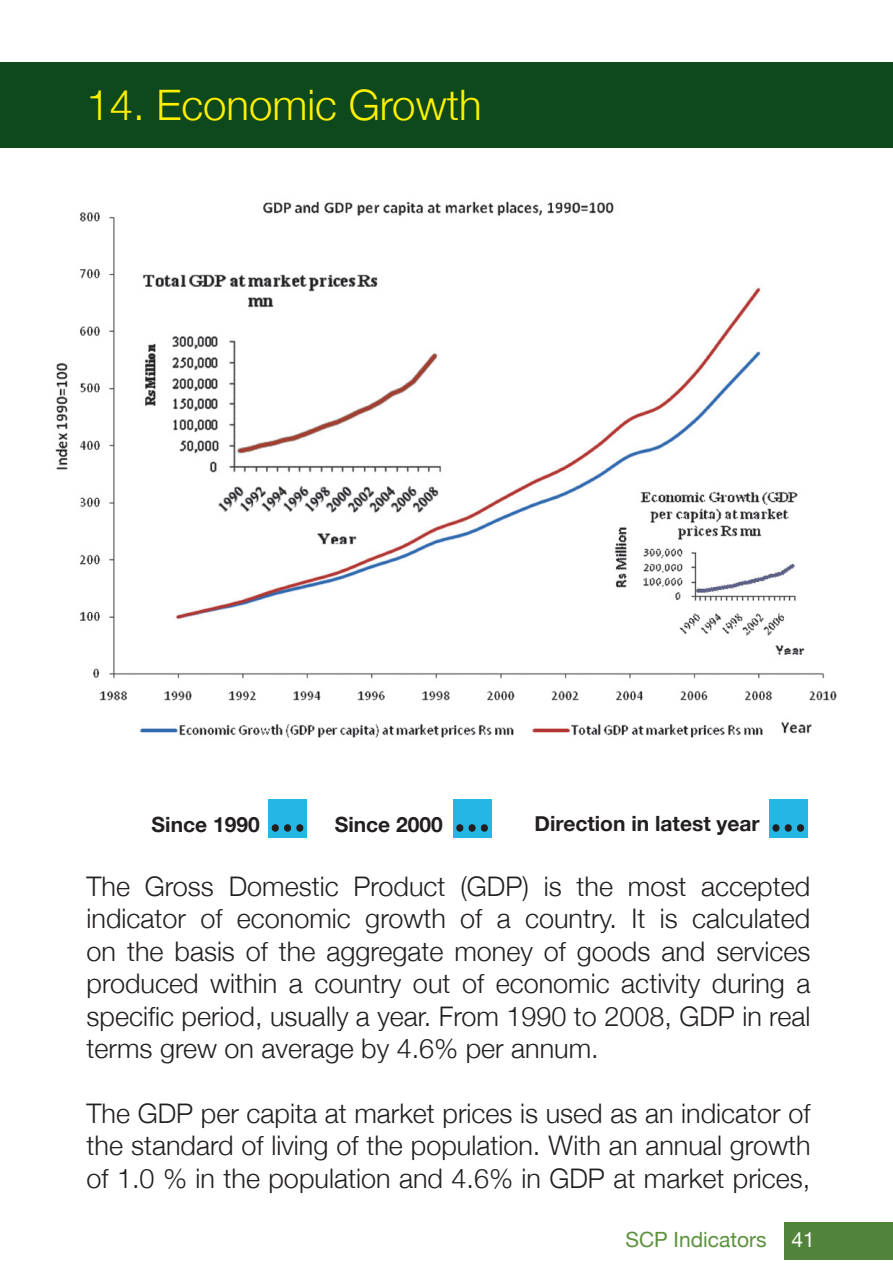
<style>
.page{position:relative;width:893px;height:1276px;background:#fff}
.page>*{position:absolute;margin:0;border:0;box-sizing:border-box;transform-origin:0 0}
.t1{font:300 42px "Helvetica Neue";color:#fff101}
.t2{font:300 27px/32.4px "Helvetica Neue";color:#231f20;text-align:justify}
.t3{font:700 21px "Helvetica Neue";color:#231f20}
.t4{font:21px "Helvetica Neue";color:#5c913e}
.s1{color:#fff}
</style>
<div class="page">
<div style="left:785px;top:1222px;width:108px;height:37px;background:#51843a"></div>
<img style="left:55px;top:201px;width:782px;height:537px">
<div style="left:0;top:62px;width:893px;height:85px;background:#0e481d"></div>
<div style="left:453px;top:799px;width:39px;height:39px;background:#26b6e4"></div>
<div style="left:456px;top:824px;width:7px;height:7px;background:#231f20;border-radius:50%"></div>
<div style="left:469px;top:824px;width:7px;height:7px;background:#231f20;border-radius:50%"></div>
<div style="left:481px;top:824px;width:7px;height:7px;background:#231f20;border-radius:50%"></div>
<div style="left:769px;top:799px;width:39px;height:39px;background:#26b6e4"></div>
<div style="left:772px;top:824px;width:7px;height:7px;background:#231f20;border-radius:50%"></div>
<div style="left:785px;top:824px;width:7px;height:7px;background:#231f20;border-radius:50%"></div>
<div style="left:797px;top:824px;width:7px;height:7px;background:#231f20;border-radius:50%"></div>
<div style="left:269px;top:799px;width:38px;height:39px;background:#26b6e4"></div>
<div style="left:272px;top:824px;width:7px;height:7px;background:#231f20;border-radius:50%"></div>
<div style="left:284px;top:824px;width:7px;height:7px;background:#231f20;border-radius:50%"></div>
<div style="left:296px;top:824px;width:7px;height:7px;background:#231f20;border-radius:50%"></div>
<p class="t1" style="left:86px;top:79px;width:397px">14. Economic Growth</p>
<p class="t3" style="left:152px;top:812px;width:110px">Since 1990</p>
<p class="t3" style="left:335px;top:812px;width:110px">Since 2000</p>
<p class="t3" style="left:535px;top:810px;width:227px">Direction in latest year</p>
<p class="t2" style="left:87px;top:869px;width:725px">The Gross Domestic Product (GDP) is the most accepted indicator of economic growth of a country. It is calculated on the basis of the aggregate money of goods and services produced within a country out of economic activity during a specific period, usually a year. From 1990 to 2008, GDP in real terms grew on average by 4.6% per annum.</p>
<p class="t2" style="left:87px;top:1096px;width:725px">The GDP per capita at market prices is used as an indicator of the standard of living of the population. With an annual growth of 1.0 % in the population and 4.6% in GDP at market prices,</p>
<p class="t4" style="left:625px;top:1226px;width:191px">SCP Indicators <span class="s1">41</span></p>
</div>
